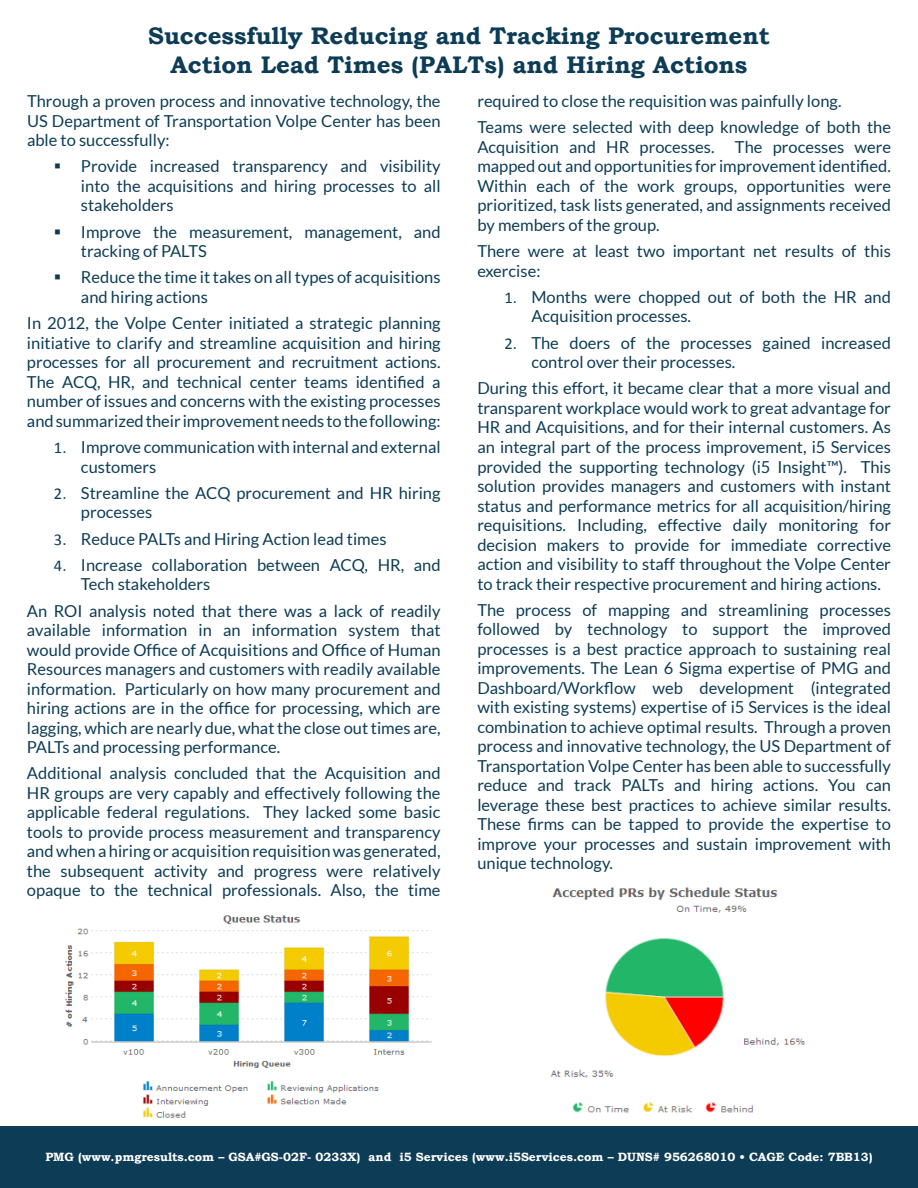
<style>
.page{position:relative;width:918px;height:1188px;background:#fff}
.page>*{position:absolute;margin:0;border:0;box-sizing:border-box;transform-origin:0 0}
.t1{font:700 24px/28.8px "Bookman Old Style";color:#0d3c56;text-align:center}
.t2{font:16.5px/19.5px "Lato";color:#0d3c56}
.t3{font:700 12px "Bookman Old Style";color:#fff}
.s1{font-family:"Calibri"}
</style>
<div class="page">
<img style="left:65px;top:915px;width:367px;height:203px">
<div style="left:0;top:1126px;width:918px;height:62px;background:#0d3c56"></div>
<img style="left:550px;top:887px;width:255px;height:226px">
<h1 class="t1" style="left:148px;top:21px;width:623px">Successfully Reducing and Tracking Procurement<br>Action Lead Times (PALTs) and Hiring Actions</h1>
<p class="t2" style="left:27px;top:91px;width:415px;text-align:justify">Through a proven process and innovative technology, the US Department of Transportation Volpe Center has been able to successfully:</p>
<p class="t2" style="left:81px;top:157px;width:361px;text-align:justify;text-indent:-27px">▪ Provide increased transparency and visibility into the acquisitions and hiring processes to all stakeholders</p>
<p class="t2" style="left:81px;top:222px;width:361px;text-indent:-27px">▪ Improve the measurement, management, and tracking of PALTS</p>
<p class="t2" style="left:81px;top:268px;width:361px;text-indent:-27px">▪ Reduce the time it takes on all types of acquisitions and hiring actions</p>
<p class="t2" style="left:27px;top:313px;width:415px;text-align:justify">In 2012, the Volpe Center initiated a strategic planning initiative to clarify and streamline acquisition and hiring processes for all procurement and recruitment actions.<br>The ACQ, HR, and technical center teams identified a number of issues and concerns with the existing processes and summarized their improvement needs to the following:</p>
<p class="t2" style="left:81px;top:437px;width:361px;text-indent:-27px"><span class="s1">1.</span> Improve communication with internal and external customers</p>
<p class="t2" style="left:81px;top:483px;width:361px;text-indent:-27px"><span class="s1">2.</span> Streamline the ACQ procurement and HR hiring processes</p>
<p class="t2" style="left:54px;top:529px;width:334px"><span class="s1">3.</span> Reduce PALTs and Hiring Action lead times</p>
<p class="t2" style="left:81px;top:555px;width:361px;text-indent:-27px"><span class="s1">4.</span> Increase collaboration between ACQ, HR, and<br>Tech stakeholders</p>
<p class="t2" style="left:27px;top:601px;width:415px;text-align:justify">An ROI analysis noted that there was a lack of readily available information in an information system that would provide Office of Acquisitions and Office of Human Resources managers and customers with readily available information. Particularly on how many procurement and hiring actions are in the office for processing, which are lagging, which are nearly due, what the close out times are, PALTs and processing performance.</p>
<p class="t2" style="left:27px;top:763px;width:415px;text-align:justify">Additional analysis concluded that the Acquisition and HR groups are very capably and effectively following the applicable federal regulations. They lacked some basic tools to provide process measurement and transparency and when a hiring or acquisition requisition was generated, the subsequent activity and progress were relatively opaque to the technical professionals. Also, the time</p>
<p class="t2" style="left:477px;top:88px;width:415px;line-height:26.2px">required to close the requisition was painfully long.<br>Teams were selected with deep knowledge of both the</p>
<p class="t2" style="left:477px;top:137px;width:415px;text-align:justify">Acquisition and HR processes. The processes were mapped out and opportunities for improvement identified.<br>Within each of the work groups, opportunities were prioritized, task lists generated, and assignments received by members of the group.</p>
<p class="t2" style="left:477px;top:241px;width:415px">There were at least two important net results of this exercise:</p>
<p class="t2" style="left:531px;top:287px;width:361px;text-indent:-27px"><span class="s1">1.</span> Months were chopped out of both the HR and<br>Acquisition processes.</p>
<p class="t2" style="left:531px;top:333px;width:361px;text-indent:-27px"><span class="s1">2.</span> The doers of the processes gained increased control over their processes.</p>
<p class="t2" style="left:477px;top:379px;width:415px;text-align:justify">During this effort, it became clear that a more visual and transparent workplace would work to great advantage for HR and Acquisitions, and for their internal customers. As an integral part of the process improvement, i5 Services provided the supporting technology (i5 Insight™). This solution provides managers and customers with instant status and performance metrics for all acquisition/hiring requisitions. Including, effective daily monitoring for decision makers to provide for immediate corrective action and visibility to staff throughout the Volpe Center to track their respective procurement and hiring actions.</p>
<p class="t2" style="left:477px;top:600px;width:415px;text-align:justify">The process of mapping and streamlining processes followed by technology to support the improved processes is a best practice approach to sustaining real improvements. The Lean 6 Sigma expertise of PMG and Dashboard/Workflow web development (integrated with existing systems) expertise of i5 Services is the ideal combination to achieve optimal results. Through a proven process and innovative technology, the US Department of Transportation Volpe Center has been able to successfully reduce and track PALTs and hiring actions. You can leverage these best practices to achieve similar results.<br>These firms can be tapped to provide the expertise to improve your processes and sustain improvement with unique technology.</p>
<p class="t3" style="left:45px;top:1150px;width:829px">PMG (www.pmgresults.com – GSA#GS-02F- 0233X) and i5 Services (www.i5Services.com – DUNS# 956268010 • CAGE Code: 7BB13)</p>
</div>
